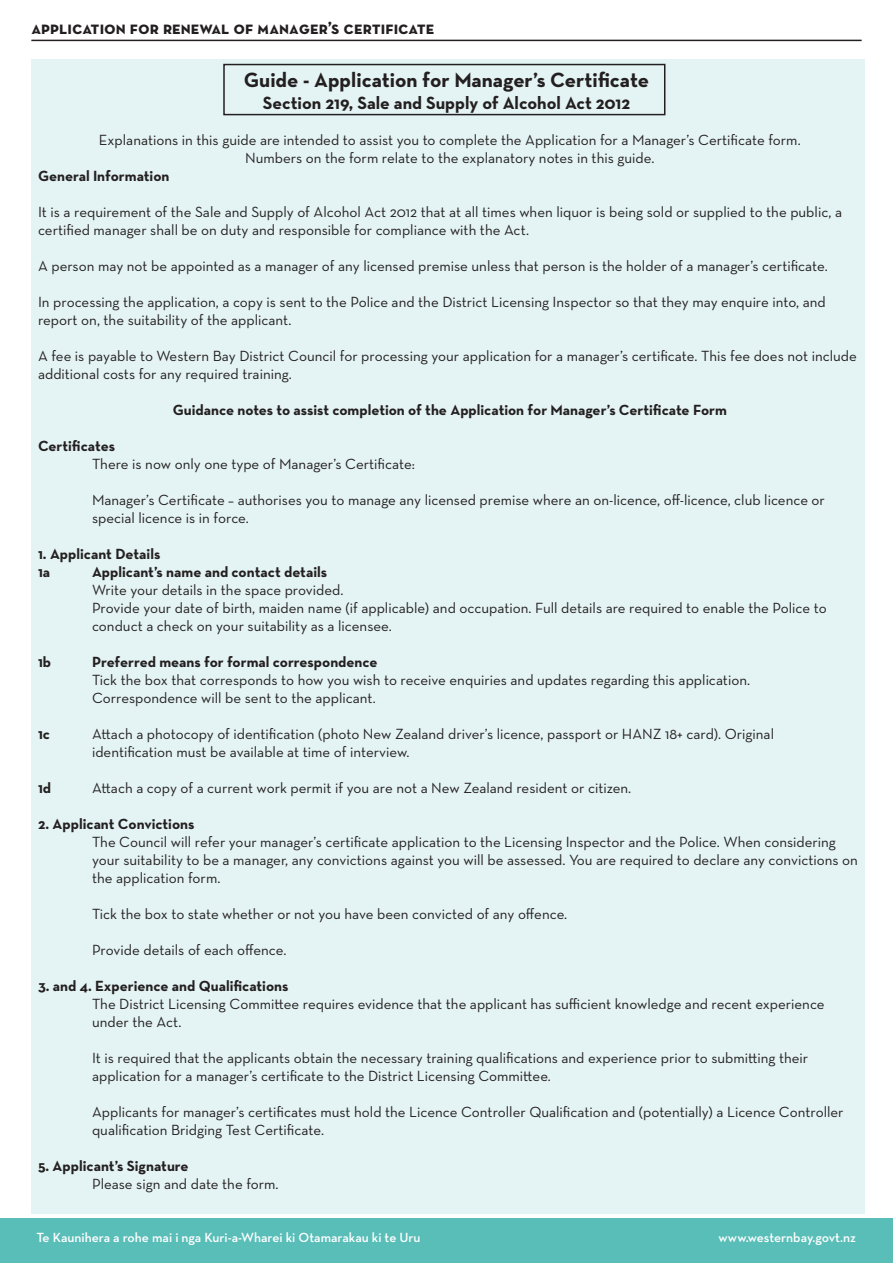
<style>
.page{position:relative;width:893px;height:1263px;background:#fff}
.page>*{position:absolute;margin:0;border:0;box-sizing:border-box;transform-origin:0 0}
.t1{font:700 21px "Neutraface Text";color:#231f20}
.t2{font:18px "Neutraface Text Bold Alt";color:#231f20}
.t3{font:700 18px "Neutraface Text";color:#231f20}
.t4{font:15px/18px "Neutraface Text";color:#231f20}
.t5{font:700 15px "Neutraface Text";color:#231f20}
.t6{font:600 13.5px "Neutraface Text";color:#fff}
</style>
<div class="page">
<hr style="left:31px;top:40px;width:831px;height:1px;background:#231f20">
<div style="left:31px;top:60px;width:834px;height:1154px;background:#e4f3f3"></div>
<div style="left:0;top:1219px;width:893px;height:44px;background:#59beb8"></div>
<div style="left:223px;top:64px;width:442px;height:51px;border:2px solid #231f20"></div>
<p class="t2" style="left:31px;top:16px;width:405px">Application for Renewal of Manager’s Certificate</p>
<p class="t1" style="left:244px;top:66px;width:407px">Guide - Application for Manager’s Certificate</p>
<p class="t3" style="left:263px;top:91px;width:369px">Section 219, Sale and Supply of Alcohol Act 2012</p>
<p class="t4" style="left:99px;top:131px;width:703px">Explanations in this guide are intended to assist you to complete the Application for a Manager’s Certificate form.</p>
<p class="t4" style="left:245px;top:149px;width:411px">Numbers on the form relate to the explanatory notes in this guide.</p>
<p class="t5" style="left:38px;top:166px;width:133px">General Information</p>
<p class="t4" style="left:38px;top:203px;width:805px">It is a requirement of the Sale and Supply of Alcohol Act 2012 that at all times when liquor is being sold or supplied to the public, a certified manager shall be on duty and responsible for compliance with the Act.</p>
<p class="t4" style="left:38px;top:257px;width:791px">A person may not be appointed as a manager of any licensed premise unless that person is the holder of a manager’s certificate.</p>
<p class="t4" style="left:38px;top:293px;width:789px">In processing the application, a copy is sent to the Police and the District Licensing Inspector so that they may enquire into, and report on, the suitability of the applicant.</p>
<p class="t4" style="left:38px;top:347px;width:820px">A fee is payable to Western Bay District Council for processing your application for a manager’s certificate. This fee does not include additional costs for any required training.</p>
<p class="t5" style="left:173px;top:400px;width:556px">Guidance notes to assist completion of the Application for Manager’s Certificate Form</p>
<p class="t5" style="left:38px;top:436px;width:78px">Certificates</p>
<p class="t4" style="left:92px;top:455px;width:325px">There is now only one type of Manager’s Certificate:</p>
<p class="t4" style="left:92px;top:491px;width:734px">Manager’s Certificate – authorises you to manage any licensed premise where an on-licence, off-licence, club licence or</p>
<p class="t4" style="left:92px;top:509px;width:158px">special licence is in force.</p>
<p class="t5" style="left:38px;top:544px;width:124px">1. Applicant Details</p>
<p class="t5" style="left:38px;top:562px;width:14px">1a</p>
<p class="t5" style="left:92px;top:562px;width:237px">Applicant’s name and contact details</p>
<p class="t4" style="left:92px;top:581px;width:253px">Write your details in the space provided.</p>
<p class="t4" style="left:92px;top:599px;width:736px">Provide your date of birth, maiden name (if applicable) and occupation. Full details are required to enable the Police to</p>
<p class="t4" style="left:92px;top:617px;width:301px">conduct a check on your suitability as a licensee.</p>
<p class="t5" style="left:38px;top:652px;width:15px">1b</p>
<p class="t5" style="left:92px;top:652px;width:287px">Preferred means for formal correspondence</p>
<p class="t4" style="left:92px;top:671px;width:660px">Tick the box that corresponds to how you wish to receive enquiries and updates regarding this application.</p>
<p class="t4" style="left:92px;top:689px;width:285px">Correspondence will be sent to the applicant.</p>
<p class="t5" style="left:38px;top:724px;width:14px">1c</p>
<p class="t4" style="left:92px;top:725px;width:684px">Attach a photocopy of identification (photo New Zealand driver’s licence, passport or HANZ 18+ card). Original</p>
<p class="t4" style="left:92px;top:743px;width:319px">identification must be available at time of interview.</p>
<p class="t5" style="left:38px;top:778px;width:15px">1d</p>
<p class="t4" style="left:92px;top:779px;width:541px">Attach a copy of a current work permit if you are not a New Zealand resident or citizen.</p>
<p class="t5" style="left:38px;top:814px;width:158px">2. Applicant Convictions</p>
<p class="t4" style="left:92px;top:833px;width:767px">The Council will refer your manager’s certificate application to the Licensing Inspector and the Police. When considering your suitability to be a manager, any convictions against you will be assessed. You are required to declare any convictions on the application form.</p>
<p class="t4" style="left:92px;top:905px;width:477px">Tick the box to state whether or not you have been convicted of any offence.</p>
<p class="t4" style="left:92px;top:941px;width:196px">Provide details of each offence.</p>
<p class="t5" style="left:38px;top:976px;width:252px">3. and 4. Experience and Qualifications</p>
<p class="t4" style="left:92px;top:995px;width:734px">The District Licensing Committee requires evidence that the applicant has sufficient knowledge and recent experience under the Act.</p>
<p class="t4" style="left:92px;top:1049px;width:718px">It is required that the applicants obtain the necessary training qualifications and experience prior to submitting their</p>
<p class="t4" style="left:92px;top:1067px;width:460px">application for a manager’s certificate to the District Licensing Committee.</p>
<p class="t4" style="left:92px;top:1103px;width:753px">Applicants for manager’s certificates must hold the Licence Controller Qualification and (potentially) a Licence Controller</p>
<p class="t4" style="left:92px;top:1121px;width:234px">qualification Bridging Test Certificate.</p>
<p class="t5" style="left:38px;top:1156px;width:152px">5. Applicant’s Signature</p>
<p class="t4" style="left:92px;top:1175px;width:188px">Please sign and date the form.</p>
<p class="t6" style="left:37px;top:1229px;width:386px">Te Kaunihera a rohe mai i nga Kuri-a-Wharei ki Otamarakau ki te Uru</p>
<p class="t6" style="left:719px;top:1229px;width:139px">www.westernbay.govt.nz</p>
</div>
